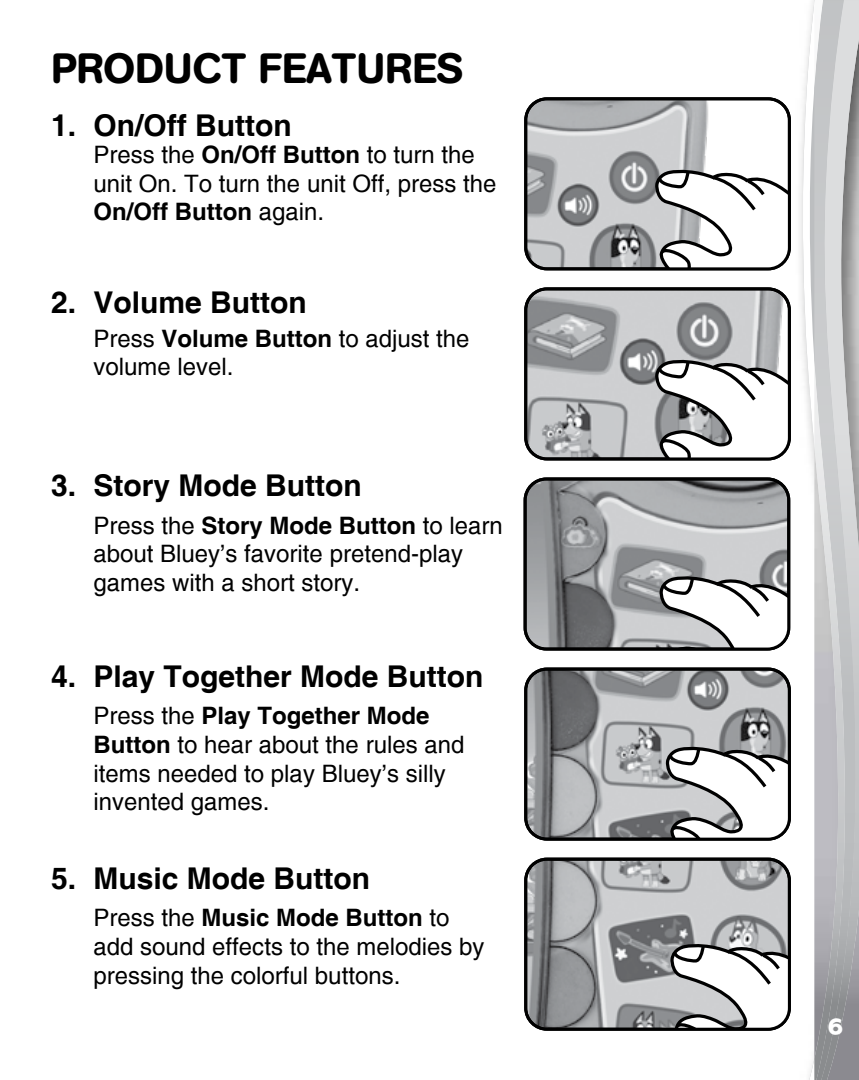
<style>
.page{position:relative;width:859px;height:1080px;background:#fff}
.page>*{position:absolute;margin:0;border:0;box-sizing:border-box;transform-origin:0 0}
.t1{font:500 42px "AG Book Rounded";color:#000}
.t2{font:700 30px "Helvetica";color:#000}
.t3{font:24px/28.8px "Helvetica";color:#000}
.t4{font:700 24px "Billy";color:#fff}
.s1{font-weight:700}
</style>
<div class="page">
<svg style="left:802px;top:0;width:12px;height:1080px"></svg>
<img style="left:858px;top:0;width:1px;height:1080px">
<img style="left:848px;top:0;width:10px;height:1080px">
<svg style="left:847px;top:0;width:1px;height:1080px"></svg>
<img style="left:814px;top:0;width:33px;height:1080px">
<img style="left:528px;top:669px;width:260px;height:168px">
<svg style="left:664px;top:745px;width:124px;height:92px"></svg>
<div style="left:524px;top:668px;width:267px;height:173px;border:3px solid #000;border-radius:21px"></div>
<img style="left:528px;top:861px;width:259px;height:166px">
<svg style="left:669px;top:942px;width:118px;height:85px"></svg>
<div style="left:524px;top:858px;width:267px;height:173px;border:3px solid #000;border-radius:21px"></div>
<img style="left:528px;top:101px;width:259px;height:166px">
<svg style="left:654px;top:168px;width:133px;height:99px"></svg>
<div style="left:524px;top:97px;width:267px;height:173px;border:3px solid #000;border-radius:21px"></div>
<img style="left:528px;top:291px;width:259px;height:166px">
<svg style="left:654px;top:358px;width:134px;height:101px"></svg>
<div style="left:524px;top:287px;width:267px;height:173px;border:3px solid #000;border-radius:21px"></div>
<img style="left:528px;top:481px;width:258px;height:166px">
<svg style="left:658px;top:575px;width:128px;height:72px"></svg>
<div style="left:524px;top:477px;width:266px;height:174px;border:3px solid #000;border-radius:21px"></div>
<h1 class="t1" style="left:51px;top:44px;width:414px">PRODUCT FEATURES</h1>
<p class="t2" style="left:51px;top:107px;width:242px">1. On/Off Button</p>
<p class="t3" style="left:94px;top:140px;width:404px">Press the <span class="s1">On/Off Button</span> to turn the unit On. To turn the unit Off, press the<br><span class="s1">On/Off Button</span> again.</p>
<p class="t2" style="left:51px;top:285px;width:257px">2. Volume Button</p>
<p class="t3" style="left:94px;top:324px;width:378px">Press <span class="s1">Volume Button</span> to adjust the volume level.</p>
<p class="t2" style="left:51px;top:467px;width:312px">3. Story Mode Button</p>
<p class="t3" style="left:94px;top:511px;width:411px">Press the <span class="s1">Story Mode Button</span> to learn about Bluey’s favorite pretend-play games with a short story.</p>
<p class="t2" style="left:51px;top:658px;width:434px">4. Play Together Mode Button</p>
<p class="t3" style="left:94px;top:701px;width:372px">Press the <span class="s1">Play Together Mode<br>Button</span> to hear about the rules and items needed to play Bluey’s silly invented games.</p>
<p class="t2" style="left:51px;top:860px;width:321px">5. Music Mode Button</p>
<p class="t3" style="left:94px;top:904px;width:392px">Press the <span class="s1">Music Mode Button</span> to add sound effects to the melodies by pressing the colorful buttons.</p>
<p class="t4" style="left:828px;top:1013px;width:16px">6</p>
</div>
